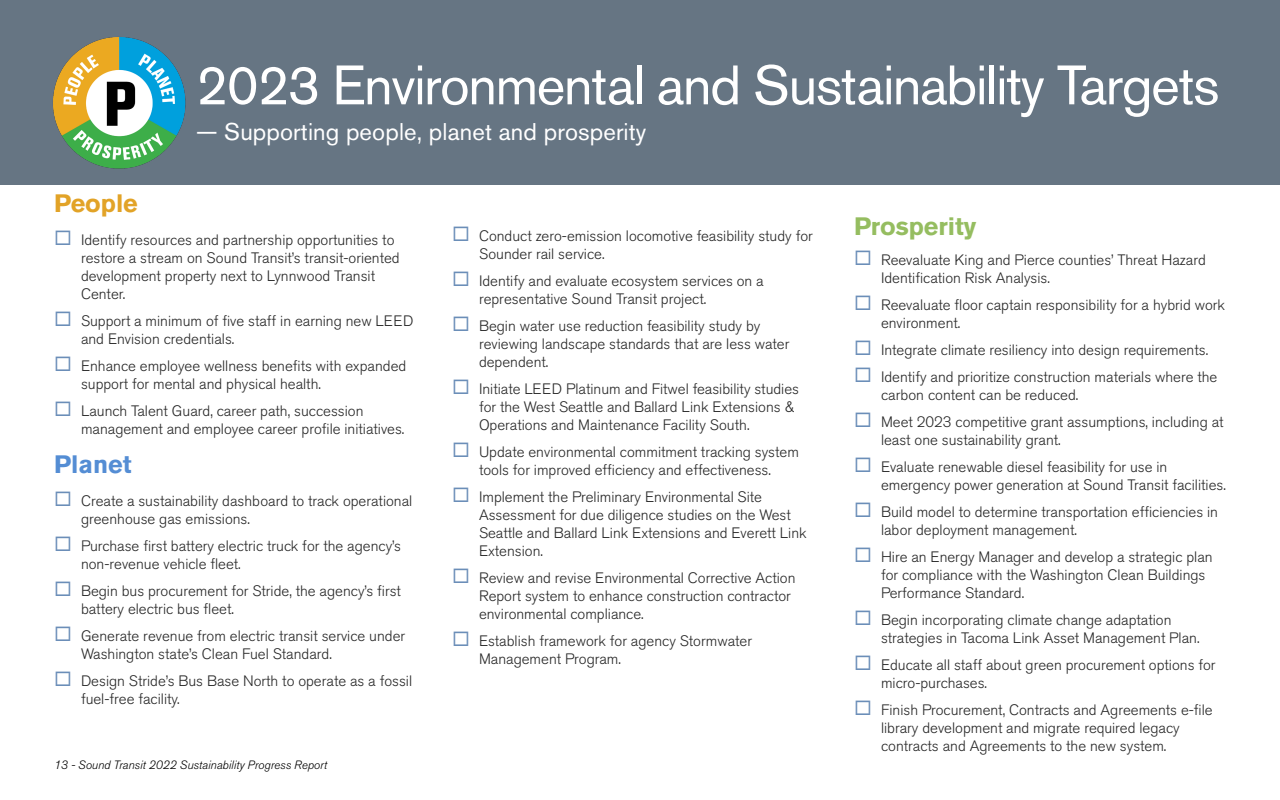
<style>
.page{position:relative;width:1280px;height:800px;background:#fff}
.page>*{position:absolute;margin:0;border:0;box-sizing:border-box;transform-origin:0 0}
.Section_headline{font:55px "Akzidenz Grotesk Std";letter-spacing:-.025em;color:#fff}
.t1{font:700 25px "Akzidenz Grotesk Std";color:#95bd60}
.TARGET_HEADER_2019{font:700 25px "Akzidenz Grotesk Std";color:#e2a327}
.TARGET_HEADER_2019-2{font:700 25px "Akzidenz Grotesk Std";color:#548dd4}
.Section_headline_2{font:24px "Akzidenz Grotesk Std";letter-spacing:.005em;color:#fff}
.t2{font:300 15px/18px "Akzidenz Grotesk Std";color:#262626}
.Page_numbers{font:italic 300 12px "Akzidenz Grotesk Std";color:#000}
</style>
<div class="page">
<div style="left:0;top:0;width:1280px;height:185px;background:#667583"></div>
<img style="left:53px;top:37px;width:133px;height:132px">
<p class="Section_headline" style="left:196px;top:52px;width:1025px">2023 Environmental and Sustainability Targets</p>
<p class="Section_headline_2" style="left:196px;top:118px;width:452px">— Supporting people, planet and prosperity</p>
<p class="TARGET_HEADER_2019" style="left:54px;top:189px;width:85px">People</p>
<p class="t2" style="left:81px;top:231px;width:320px">Identify resources and partnership opportunities to restore a stream on Sound Transit’s transit-oriented development property next to Lynnwood Transit Center.</p>
<p class="t2" style="left:81px;top:312px;width:334px">Support a minimum of five staff in earning new LEED and Envision credentials.</p>
<p class="t2" style="left:81px;top:357px;width:327px">Enhance employee wellness benefits with expanded support for mental and physical health.</p>
<p class="t2" style="left:81px;top:402px;width:325px">Launch Talent Guard, career path, succession management and employee career profile initiatives.</p>
<p class="TARGET_HEADER_2019-2" style="left:54px;top:450px;width:79px">Planet</p>
<p class="t2" style="left:81px;top:492px;width:333px">Create a sustainability dashboard to track operational greenhouse gas emissions.</p>
<p class="t2" style="left:81px;top:537px;width:322px">Purchase first battery electric truck for the agency’s non-revenue vehicle fleet.</p>
<p class="t2" style="left:81px;top:582px;width:322px">Begin bus procurement for Stride, the agency’s first battery electric bus fleet.</p>
<p class="t2" style="left:81px;top:627px;width:326px">Generate revenue from electric transit service under<br>Washington state’s Clean Fuel Standard.</p>
<p class="t2" style="left:81px;top:672px;width:333px">Design Stride’s Bus Base North to operate as a fossil fuel-free facility.</p>
<p class="Page_numbers" style="left:54px;top:758px;width:274px">13 - Sound Transit 2022 Sustainability Progress Report</p>
<p class="t2" style="left:479px;top:227px;width:335px">Conduct zero-emission locomotive feasibility study for<br>Sounder rail service.</p>
<p class="t2" style="left:479px;top:272px;width:286px">Identify and evaluate ecosystem services on a representative Sound Transit project.</p>
<p class="t2" style="left:479px;top:317px;width:312px">Begin water use reduction feasibility study by reviewing landscape standards that are less water dependent.</p>
<p class="t2" style="left:479px;top:380px;width:322px">Initiate LEED Platinum and Fitwel feasibility studies for the West Seattle and Ballard Link Extensions &amp;<br>Operations and Maintenance Facility South.</p>
<p class="t2" style="left:479px;top:443px;width:321px">Update environmental commitment tracking system tools for improved efficiency and effectiveness.</p>
<p class="t2" style="left:479px;top:488px;width:329px">Implement the Preliminary Environmental Site Assessment for due diligence studies on the West Seattle and Ballard Link Extensions and Everett Link Extension.</p>
<p class="t2" style="left:479px;top:569px;width:318px">Review and revise Environmental Corrective Action<br>Report system to enhance construction contractor environmental compliance.</p>
<p class="t2" style="left:479px;top:632px;width:275px">Establish framework for agency Stormwater<br>Management Program.</p>
<p class="t1" style="left:854px;top:212px;width:124px">Prosperity</p>
<p class="t2" style="left:881px;top:251px;width:326px">Reevaluate King and Pierce counties’ Threat Hazard<br>Identification Risk Analysis.</p>
<p class="t2" style="left:881px;top:296px;width:346px">Reevaluate floor captain responsibility for a hybrid work environment.</p>
<p class="t2" style="left:881px;top:341px;width:329px">Integrate climate resiliency into design requirements.</p>
<p class="t2" style="left:881px;top:368px;width:338px">Identify and prioritize construction materials where the carbon content can be reduced.</p>
<p class="t2" style="left:881px;top:413px;width:344px">Meet 2023 competitive grant assumptions, including at least one sustainability grant.</p>
<p class="t2" style="left:881px;top:458px;width:346px">Evaluate renewable diesel feasibility for use in emergency power generation at Sound Transit facilities.</p>
<p class="t2" style="left:881px;top:503px;width:339px">Build model to determine transportation efficiencies in labor deployment management.</p>
<p class="t2" style="left:881px;top:548px;width:333px">Hire an Energy Manager and develop a strategic plan for compliance with the Washington Clean Buildings<br>Performance Standard.</p>
<p class="t2" style="left:881px;top:611px;width:320px">Begin incorporating climate change adaptation strategies in Tacoma Link Asset Management Plan.</p>
<p class="t2" style="left:881px;top:656px;width:336px">Educate all staff about green procurement options for micro-purchases.</p>
<p class="t2" style="left:881px;top:701px;width:333px">Finish Procurement, Contracts and Agreements e-file library development and migrate required legacy contracts and Agreements to the new system.</p>
</div>
